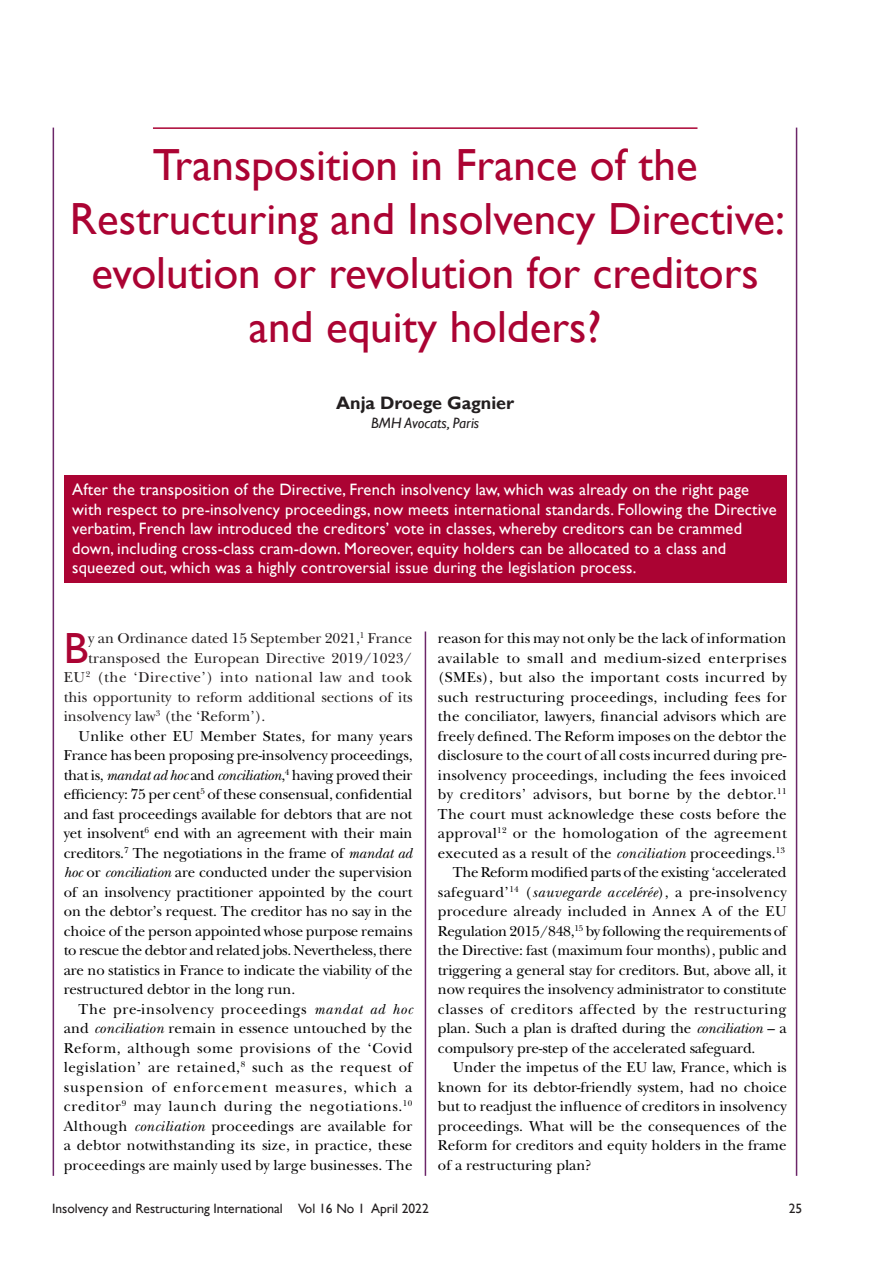
<style>
.page{position:relative;width:893px;height:1263px;background:#fff}
.page>*{position:absolute;margin:0;border:0;box-sizing:border-box;transform-origin:0 0}
.Title_-_red{font:45px/54px "Gill Sans";color:#ab0333;text-align:center}
.drop_cap_1st_paragra{font:43.65px "Gill Sans";color:#ab0333}
.Author{font:700 18px "Gill Sans";color:#231f20}
._000_Intro_box{font:16.5px/19.5px "Gill Sans";letter-spacing:.01em;color:#fff}
.Body_copy{font:15px/19.5px "New Baskerville";color:#000;text-align:justify}
.drop_cap_1st_paragra-2{font:15px "New Baskerville";color:#231f20}
.drop_cap_1st_paragra-3{font:15px "New Baskerville";letter-spacing:.035em;color:#231f20}
.Company{font:italic 15px "Gill Sans";color:#231f20}
.t1{font:13.5px "Gill Sans";color:#231f20}
.s1{font-style:italic}
</style>
<div class="page">
<hr style="left:53px;top:128px;width:1px;height:1048px;background:#6c2669">
<hr style="left:796px;top:128px;width:1px;height:1048px;background:#6c2669">
<hr style="left:425px;top:631px;width:1px;height:545px;background:#6c2669">
<hr style="left:153px;top:127px;width:544px;height:2px;background:#ab0333">
<div style="left:64px;top:475px;width:723px;height:108px;background:#ab0333"></div>
<p class="Title_-_red" style="left:70px;top:139px;width:717px">Transposition in France of the Restructuring and Insolvency Directive: evolution or revolution for creditors and equity holders?</p>
<p class="Author" style="left:336px;top:392px;width:180px">Anja Droege Gagnier</p>
<p class="Company" style="left:371px;top:414px;width:110px">BMH Avocats, Paris</p>
<p class="_000_Intro_box" style="left:72px;top:480px;width:706px">After the transposition of the Directive, French insolvency law, which was already on the right page with respect to pre-insolvency proceedings, now meets international standards. Following the Directive verbatim, French law introduced the creditors’ vote in classes, whereby creditors can be crammed down, including cross-class cram-down. Moreover, equity holders can be allocated to a class and squeezed out, which was a highly controversial issue during the legislation process.</p>
<p class="drop_cap_1st_paragra" style="left:64px;top:622px;width:26px">B</p>
<p class="drop_cap_1st_paragra-2" style="left:88px;top:629px;width:326px">y an Ordinance dated 15 September 2021,<sup>1</sup> France</p>
<p class="drop_cap_1st_paragra-2" style="left:88px;top:649px;width:325px">transposed the European Directive 2019/1023/</p>
<p class="drop_cap_1st_paragra-3" style="left:64px;top:668px;width:350px">EU<sup>2</sup> (the ‘Directive’) into national law and took</p>
<p class="drop_cap_1st_paragra-2" style="left:64px;top:688px;width:350px">this opportunity to reform additional sections of its</p>
<p class="drop_cap_1st_paragra-2" style="left:64px;top:707px;width:203px">insolvency law<sup>3</sup> (the ‘Reform’).</p>
<p class="Body_copy" style="left:64px;top:726px;width:350px;text-indent:15px">Unlike other EU Member States, for many years France has been proposing pre-insolvency proceedings, that is, <span class="s1">mandat ad hoc</span> and <span class="s1">conciliation</span>,<sup>4</sup> having proved their efficiency: 75 per cent<sup>5</sup> of these consensual, confidential and fast proceedings available for debtors that are not yet insolvent<sup>6</sup> end with an agreement with their main creditors.<sup>7</sup> The negotiations in the frame of <span class="s1">mandat ad hoc</span> or <span class="s1">conciliation</span> are conducted under the supervision of an insolvency practitioner appointed by the court on the debtor’s request. The creditor has no say in the choice of the person appointed whose purpose remains to rescue the debtor and related jobs. Nevertheless, there are no statistics in France to indicate the viability of the restructured debtor in the long run.</p>
<p class="Body_copy" style="left:64px;top:999px;width:350px;text-indent:15px">The pre-insolvency proceedings <span class="s1">mandat ad hoc </span>and <span class="s1">conciliation</span> remain in essence untouched by the Reform, although some provisions of the ‘Covid legislation’ are retained,<sup>8</sup> such as the request of suspension of enforcement measures, which a creditor<sup>9</sup> may launch during the negotiations.<sup>10<br></sup>Although <span class="s1">conciliation</span> proceedings are available for a debtor notwithstanding its size, in practice, these proceedings are mainly used by large businesses. The</p>
<p class="Body_copy" style="left:438px;top:628px;width:350px">reason for this may not only be the lack of information available to small and medium-sized enterprises (SMEs), but also the important costs incurred by such restructuring proceedings, including fees for the conciliator, lawyers, financial advisors which are freely defined. The Reform imposes on the debtor the disclosure to the court of all costs incurred during pre&shy;insolvency proceedings, including the fees invoiced by creditors’ advisors, but borne by the debtor.<sup>11<br></sup>The court must acknowledge these costs before the approval<sup>12</sup> or the homologation of the agreement executed as a result of the <span class="s1">conciliation</span> proceedings.<sup>13</sup></p>
<p class="Body_copy" style="left:438px;top:862px;width:350px;text-indent:15px">The Reform modified parts of the existing ‘accelerated safeguard’<sup>14</sup> (<span class="s1">sauvegarde accelérée</span>), a pre-insolvency procedure already included in Annex A of the EU Regulation 2015/848,<sup>15</sup> by following the requirements of the Directive: fast (maximum four months), public and triggering a general stay for creditors. But, above all, it now requires the insolvency administrator to constitute classes of creditors affected by the restructuring plan. Such a plan is drafted during the <span class="s1">conciliation</span> – a compulsory pre-step of the accelerated safeguard.</p>
<p class="Body_copy" style="left:438px;top:1057px;width:350px;text-indent:15px">Under the impetus of the EU law, France, which is known for its debtor-friendly system, had no choice but to readjust the influence of creditors in insolvency proceedings. What will be the consequences of the Reform for creditors and equity holders in the frame of a restructuring plan?</p>
<p class="t1" style="left:52px;top:1200px;width:378px">Insolvency and Restructuring International Vol 16 No 1 April 2022</p>
<p class="t1" style="left:789px;top:1200px;width:15px">25</p>
</div>
